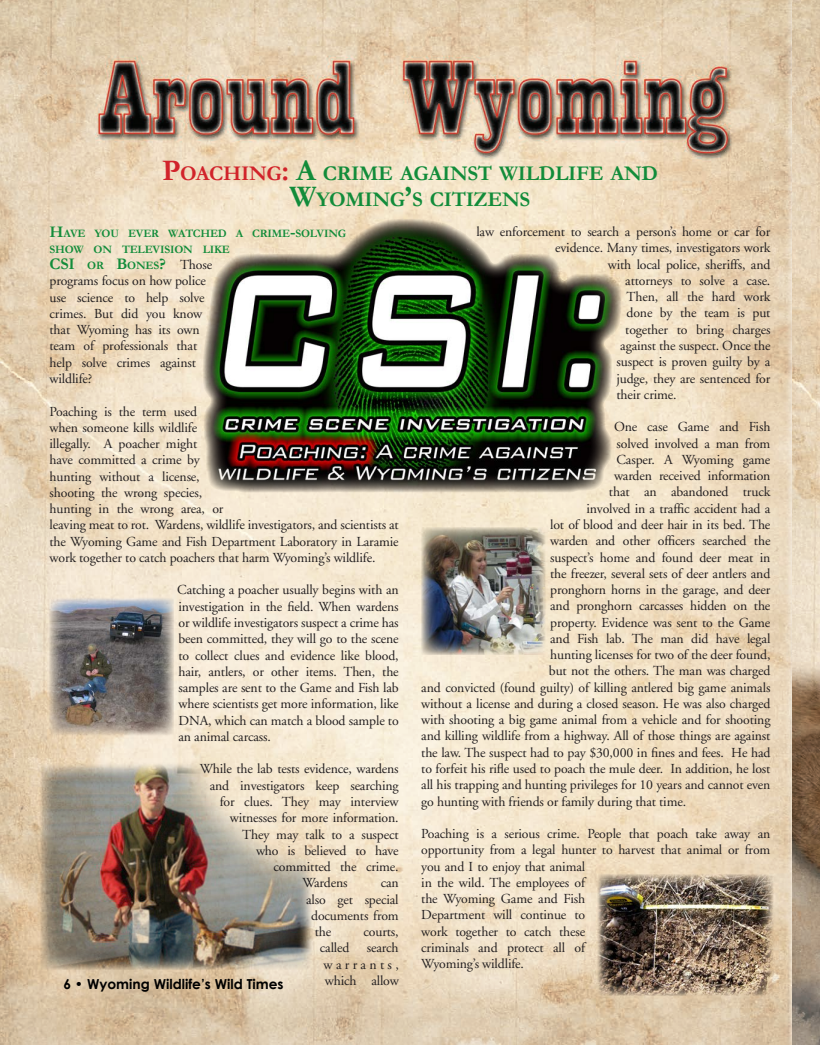
<style>
.page{position:relative;width:820px;height:1045px;background:#fff}
.page>*{position:absolute;margin:0;border:0;box-sizing:border-box;transform-origin:0 0}
.t1{font:700 21px/26.2px "Garamond";letter-spacing:-.015em;color:#128c3a;text-align:center}
.t2{font:13.75px/16.2px "Adobe Garamond";letter-spacing:-.01em;color:#231f20}
.t3{font:700 13.75px "Century Gothic";color:#000}
.t4{font:700 11.38px/16.2px "Garamond";letter-spacing:-.015em;color:#128c3a}
.s1{font-size:30px;color:#d1232a}
.s2{color:#d1232a}
.s3{font-size:30px}
.s4{font-size:16.25px}
.s5{font-family:"Adobe Garamond";font-weight:400;font-size:13.75px;color:#231f20}
</style>
<div class="page">
<img style="left:0;top:0;width:784px;height:1044px">
<div style="left:784px;top:0;width:35px;height:1044px;background:#fff;opacity:.96"></div>
<img style="left:202px;top:218px;width:209px;height:170px">
<img style="left:49px;top:597px;width:125px;height:137px">
<img style="left:421px;top:527px;width:124px;height:127px">
<img style="left:40px;top:762px;width:273px;height:206px">
<img style="left:596px;top:874px;width:176px;height:121px">
<h1 class="t1" style="left:162px;top:160px;width:497px"><span class="s1">P</span><span class="s2">OACHING</span><span class="s1">:</span> <span class="s3">A</span> CRIME AGAINST WILDLIFE AND<br><span class="s3">W</span>YOMING<span class="s3">’</span>S CITIZENS</h1>
<p class="t4" style="left:49px;top:225px;width:298px"><span class="s4">H</span>AVE YOU EVER WATCHED A CRIME<span class="s4">-</span>SOLVING<br>SHOW ON TELEVISION LIKE<br><span class="s4">CSI</span> OR <span class="s4">B</span>ONES<span class="s4">?</span> <span class="s5">Those</span></p>
<p class="t2" style="left:50px;top:273px;width:158px">programs focus on how police use science to help solve crimes. But did you know that Wyoming has its own team of professionals that help solve crimes against wildlife?</p>
<p class="t2" style="left:50px;top:403px;width:350px">Poaching is the term used<br>when someone kills wildlife<br>illegally. A poacher might<br>have committed a crime by<br>hunting without a license,<br>shooting the wrong species,<br>hunting in the wrong area, or<br>leaving meat to rot. Wardens, wildlife investigators, and scientists at the Wyoming Game and Fish Department Laboratory in Laramie work together to catch poachers that harm Wyoming’s wildlife.</p>
<p class="t2" style="left:177px;top:582px;width:223px;text-align:justify">Catching a poacher usually begins with an investigation in the field. When wardens or wildlife investigators suspect a crime has been committed, they will go to the scene to collect clues and evidence like blood, hair, antlers, or other items. Then, the samples are sent to the Game and Fish lab where scientists get more information, like DNA, which can match a blood sample to an animal carcass.</p>
<p class="t2" style="left:200px;top:761px;width:200px">While the lab tests evidence, wardens</p>
<p class="t2" style="left:209px;top:777px;width:190px">and investigators keep searching</p>
<p class="t2" style="left:219px;top:793px;width:180px">for clues. They may interview</p>
<p class="t2" style="left:229px;top:809px;width:170px">witnesses for more information.</p>
<p class="t2" style="left:242px;top:826px;width:158px">They may talk to a suspect</p>
<p class="t2" style="left:256px;top:842px;width:144px">who is believed to have</p>
<p class="t2" style="left:273px;top:858px;width:126px">committed the crime.</p>
<p class="t2" style="left:302px;top:874px;width:47px">Wardens</p>
<p class="t2" style="left:380px;top:874px;width:19px">can</p>
<p class="t2" style="left:306px;top:891px;width:94px">also get special</p>
<p class="t2" style="left:311px;top:907px;width:89px">documents from</p>
<p class="t2" style="left:315px;top:923px;width:18px">the</p>
<p class="t2" style="left:363px;top:923px;width:37px">courts,</p>
<p class="t2" style="left:320px;top:939px;width:31px">called</p>
<p class="t2" style="left:323px;top:939px;width:77px;text-align:justify;text-indent:43px">search warrants, which allow</p>
<p class="t3" style="left:63px;top:974px;width:221px">6 • Wyoming Wildlife’s Wild Times</p>
<p class="t2" style="left:476px;top:224px;width:295px">law enforcement to search a person’s home or car for</p>
<p class="t2" style="left:555px;top:240px;width:217px">evidence. Many times, investigators work</p>
<p class="t2" style="left:607px;top:256px;width:164px">with local police, sheriffs, and</p>
<p class="t2" style="left:625px;top:273px;width:146px">attorneys to solve a case.</p>
<p class="t2" style="left:626px;top:289px;width:145px">Then, all the hard work</p>
<p class="t2" style="left:626px;top:305px;width:145px">done by the team is put</p>
<p class="t2" style="left:625px;top:321px;width:147px">together to bring charges</p>
<p class="t2" style="left:620px;top:338px;width:152px">against the suspect. Once the</p>
<p class="t2" style="left:616px;top:354px;width:155px">suspect is proven guilty by a</p>
<p class="t2" style="left:616px;top:370px;width:155px">judge, they are sentenced for</p>
<p class="t2" style="left:616px;top:386px;width:62px">their crime.</p>
<p class="t2" style="left:613px;top:419px;width:158px">One case Game and Fish</p>
<p class="t2" style="left:616px;top:435px;width:155px">solved involved a man from</p>
<p class="t2" style="left:616px;top:451px;width:155px">Casper. A Wyoming game</p>
<p class="t2" style="left:613px;top:468px;width:158px">warden received information</p>
<p class="t2" style="left:608px;top:484px;width:163px">that an abandoned truck</p>
<p class="t2" style="left:586px;top:500px;width:185px">involved in a traffic accident had a</p>
<p class="t2" style="left:550px;top:516px;width:221px">lot of blood and deer hair in its bed. The</p>
<p class="t2" style="left:550px;top:533px;width:222px">warden and other officers searched the</p>
<p class="t2" style="left:550px;top:549px;width:222px">suspect’s home and found deer meat in</p>
<p class="t2" style="left:550px;top:565px;width:221px">the freezer, several sets of deer antlers and</p>
<p class="t2" style="left:550px;top:581px;width:222px">pronghorn horns in the garage, and deer</p>
<p class="t2" style="left:550px;top:598px;width:221px">and pronghorn carcasses hidden on the</p>
<p class="t2" style="left:550px;top:614px;width:221px">property. Evidence was sent to the Game</p>
<p class="t2" style="left:550px;top:630px;width:221px">and Fish lab. The man did have legal</p>
<p class="t2" style="left:550px;top:646px;width:222px">hunting licenses for two of the deer found,</p>
<p class="t2" style="left:548px;top:663px;width:223px">but not the others. The man was charged</p>
<p class="t2" style="left:421px;top:679px;width:350px">and convicted (found guilty) of killing antlered big game animals</p>
<p class="t2" style="left:421px;top:695px;width:350px">without a license and during a closed season. He was also charged</p>
<p class="t2" style="left:421px;top:711px;width:350px">with shooting a big game animal from a vehicle and for shooting</p>
<p class="t2" style="left:421px;top:728px;width:350px">and killing wildlife from a highway. All of those things are against</p>
<p class="t2" style="left:421px;top:744px;width:350px">the law. The suspect had to pay $30,000 in fines and fees. He had</p>
<p class="t2" style="left:421px;top:760px;width:350px">to forfeit his rifle used to poach the mule deer. In addition, he lost</p>
<p class="t2" style="left:421px;top:776px;width:350px">all his trapping and hunting privileges for 10 years and cannot even</p>
<p class="t2" style="left:421px;top:793px;width:266px">go hunting with friends or family during that time.</p>
<p class="t2" style="left:421px;top:825px;width:350px">Poaching is a serious crime. People that poach take away an opportunity from a legal hunter to harvest that animal or from you and I to enjoy that animal<br>in the wild. The employees of<br>the Wyoming Game and Fish<br>Department will continue to<br>work together to catch these<br>criminals and protect all of<br>Wyoming’s wildlife.</p>
</div>
